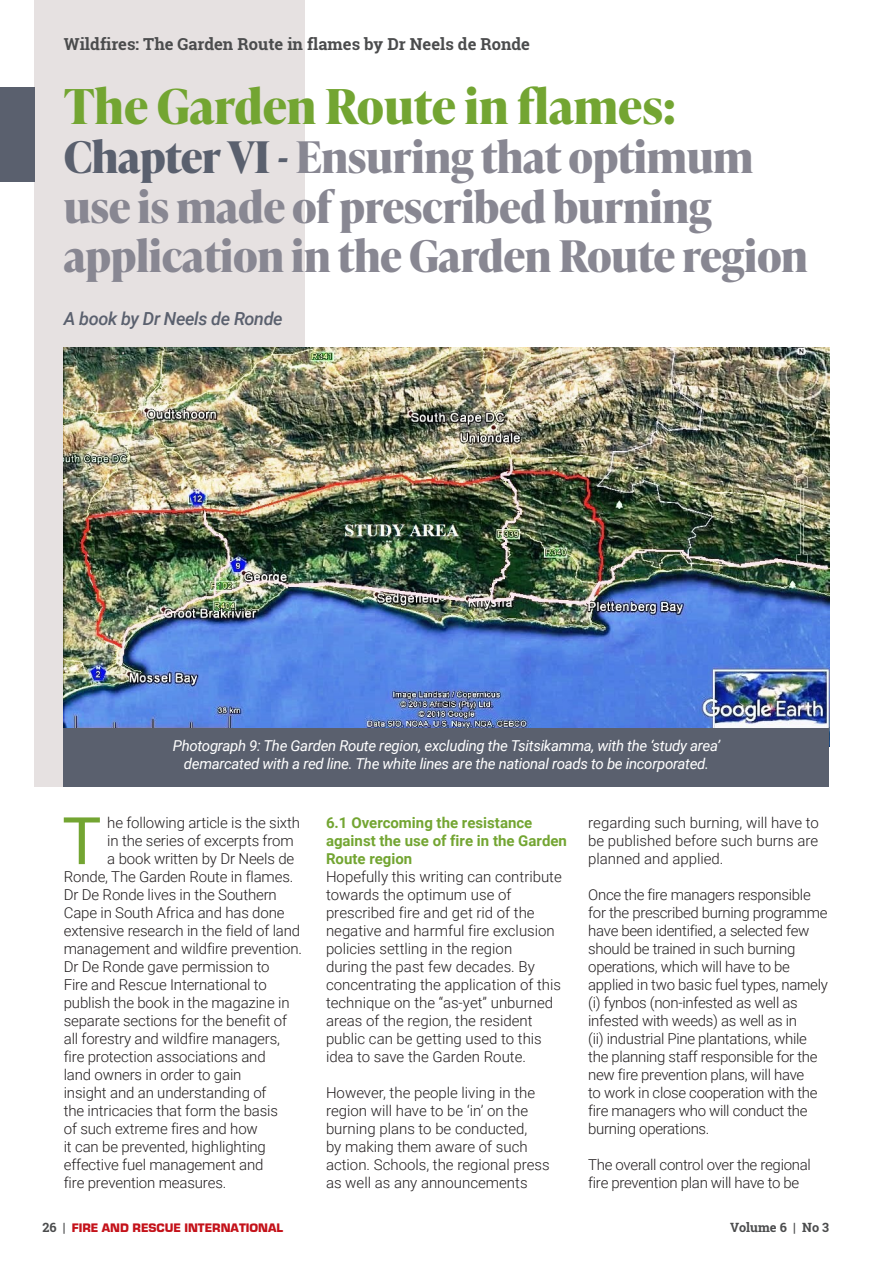
<style>
.page{position:relative;width:893px;height:1263px;background:#fff}
.page>*{position:absolute;margin:0;border:0;box-sizing:border-box;transform-origin:0 0}
.t1{font:65.7px "Roboto";color:#73a532}
.t2{font:700 48px "Ivy Presto Headline";color:#73a532}
.t3{font:700 43.5px/49.5px "Ivy Presto Headline";letter-spacing:-.01em;color:#888792}
.Headings{font:italic 500 18px "Roboto";letter-spacing:-.02em;color:#5a606e}
.t4{font:700 16.5px "Roboto Slab";color:#4b4c4d}
.t5{font:300 15px/18px "Roboto";letter-spacing:-.01em;color:#231f20}
.Captions{font:italic 15px/18px "Roboto";letter-spacing:-.02em;color:#fff;text-align:center}
.t6{font:700 15px/18px "Roboto";color:#73a532}
.t7{font:900 12.75px "Eurostile";color:#c4121a}
.t8{font:700 12.75px "Roboto Slab";color:#4b4c4d}
.s1{color:#5a606e}
.s2{font-family:"Roboto Slab";font-weight:700;color:#4b4c4d}
</style>
<div class="page">
<div style="left:34px;top:0;width:271px;height:786px;background:#e6e1e1"></div>
<div style="left:0;top:87px;width:34px;height:94px;background:#5a606e"></div>
<img style="left:64px;top:347px;width:765px;height:381px">
<div style="left:64px;top:728px;width:765px;height:58px;background:#5a606e"></div>
<p class="t4" style="left:64px;top:33px;width:468px">Wildfires: The Garden Route in flames by Dr Neels de Ronde</p>
<p class="t2" style="left:64px;top:71px;width:613px">The Garden Route in flames:</p>
<p class="t3" style="left:64px;top:131px;width:746px"><span class="s1">Chapter VI -</span> Ensuring that optimum use is made of prescribed burning application in the Garden Route region</p>
<p class="Headings" style="left:64px;top:306px;width:220px">A book by Dr Neels de Ronde</p>
<p class="Captions" style="left:173px;top:736px;width:549px">Photograph 9: The Garden Route region, excluding the Tsitsikamma, with the ‘study area’ demarcated with a red line. The white lines are the national roads to be incorporated.</p>
<p class="t1" style="left:62px;top:795px;width:41px">T</p>
<p class="t5" style="left:107px;top:813px;width:194px">he following article is the sixth</p>
<p class="t5" style="left:107px;top:831px;width:188px">in the series of excerpts from</p>
<p class="t5" style="left:107px;top:849px;width:189px">a book written by Dr Neels de</p>
<p class="t5" style="left:64px;top:867px;width:231px">Ronde, The Garden Route in flames.</p>
<p class="t5" style="left:64px;top:885px;width:215px">Dr De Ronde lives in the Southern</p>
<p class="t5" style="left:64px;top:903px;width:222px">Cape in South Africa and has done</p>
<p class="t5" style="left:64px;top:921px;width:238px">extensive research in the field of land</p>
<p class="t5" style="left:64px;top:939px;width:240px">management and wildfire prevention.</p>
<p class="t5" style="left:64px;top:957px;width:207px">Dr De Ronde gave permission to</p>
<p class="t5" style="left:64px;top:975px;width:205px">Fire and Rescue International to</p>
<p class="t5" style="left:64px;top:993px;width:227px">publish the book in the magazine in</p>
<p class="t5" style="left:64px;top:1011px;width:225px">separate sections for the benefit of</p>
<p class="t5" style="left:64px;top:1029px;width:218px">all forestry and wildfire managers,</p>
<p class="t5" style="left:64px;top:1047px;width:203px">fire protection associations and</p>
<p class="t5" style="left:64px;top:1065px;width:179px">land owners in order to gain</p>
<p class="t5" style="left:64px;top:1083px;width:204px">insight and an understanding of</p>
<p class="t5" style="left:64px;top:1101px;width:216px">the intricacies that form the basis</p>
<p class="t5" style="left:64px;top:1119px;width:196px">of such extreme fires and how</p>
<p class="t5" style="left:64px;top:1137px;width:204px">it can be prevented, highlighting</p>
<p class="t5" style="left:64px;top:1155px;width:201px">effective fuel management and</p>
<p class="t5" style="left:64px;top:1173px;width:164px">fire prevention measures.</p>
<p class="t6" style="left:326px;top:813px;width:242px">6.1 Overcoming the resistance against the use of fire in the Garden<br>Route region</p>
<p class="t5" style="left:326px;top:867px;width:237px">Hopefully this writing can contribute towards the optimum use of prescribed fire and get rid of the negative and harmful fire exclusion policies settling in the region<br>during the past few decades. By concentrating the application of this technique on the “as-yet” unburned areas of the region, the resident public can be getting used to this idea to save the Garden Route.</p>
<p class="t5" style="left:326px;top:1083px;width:225px">However, the people living in the region will have to be ‘in’ on the burning plans to be conducted,<br>by making them aware of such action. Schools, the regional press as well as any announcements</p>
<p class="t5" style="left:588px;top:813px;width:232px;text-align:justify">regarding such burning, will have to be published before such burns are planned and applied.</p>
<p class="t5" style="left:588px;top:885px;width:241px">Once the fire managers responsible for the prescribed burning programme have been identified, a selected few should be trained in such burning operations, which will have to be applied in two basic fuel types, namely (i) fynbos (non-infested as well as infested with weeds) as well as in<br>(ii) industrial Pine plantations, while the planning staff responsible for the new fire prevention plans, will have<br>to work in close cooperation with the fire managers who will conduct the burning operations.</p>
<p class="t5" style="left:588px;top:1155px;width:224px">The overall control over the regional fire prevention plan will have to be</p>
<p class="t7" style="left:43px;top:1220px;width:242px"><span class="s2">26 |</span> FIRE AND RESCUE INTERNATIONAL</p>
<p class="t8" style="left:730px;top:1218px;width:100px">Volume 6 | No 3</p>
</div>
